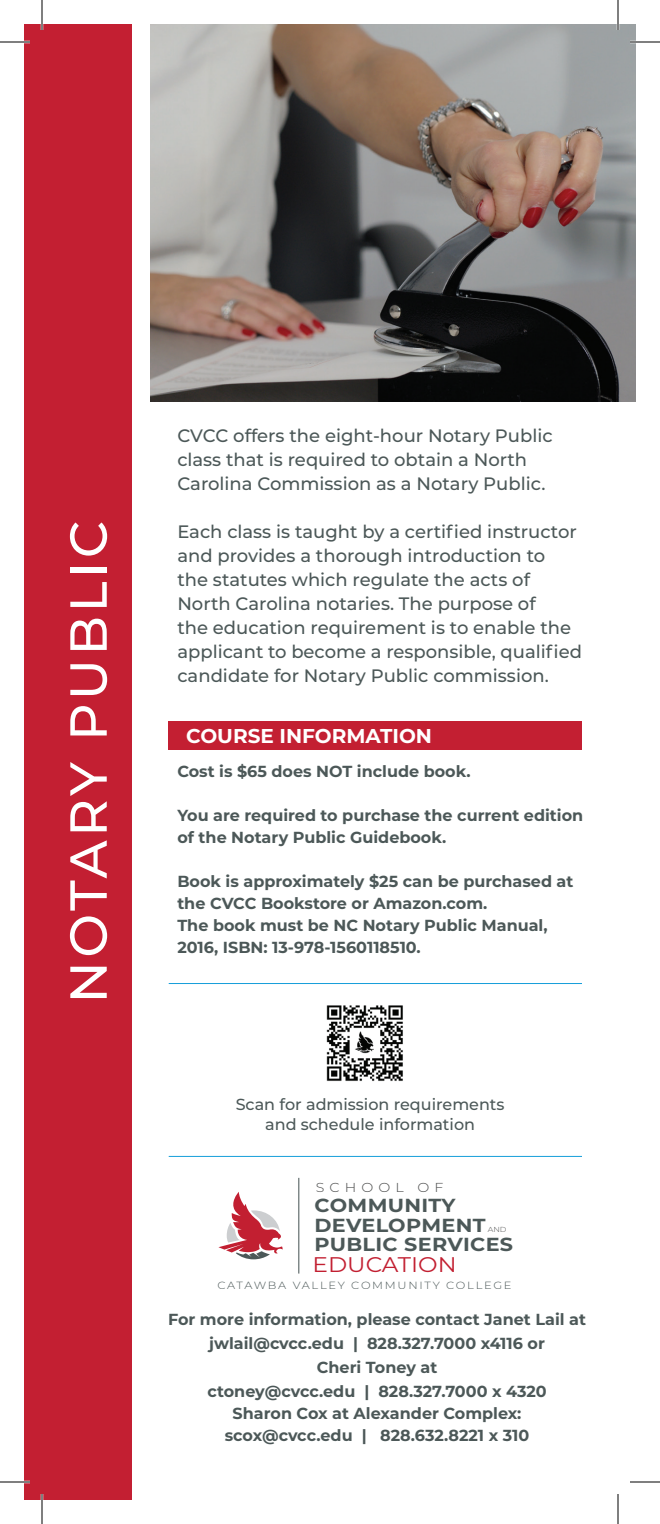
<style>
.page{position:relative;width:660px;height:1524px;background:#fff}
.page>*{position:absolute;margin:0;border:0;box-sizing:border-box;transform-origin:0 0}
.t1{font:500 52px "Montserrat";letter-spacing:.07em;color:#fff}
.t2{font:21.2px "Montserrat";color:#c21f31;scale:1.1 1}
.t3{font:700 20px "Montserrat";color:#fff}
.t4{font:700 18.8px/19.4px "Montserrat";letter-spacing:.015em;color:#4c5858;scale:1.1 1}
.t5{font:500 18px/24px "Montserrat";color:#4c5858}
.t6{font:700 16px/22px "Montserrat";color:#4c5858;text-align:center}
.t7{font:500 16px/20px "Montserrat";color:#4c5858;text-align:center}
.t8{font:300 13px "Montserrat";letter-spacing:.355em;color:#4a4b4b;scale:1.1 1}
.t9{font:300 10.4px "Montserrat";letter-spacing:.15em;color:#4c5858;scale:1.1 1}
.t10{font:300 7.2px "Montserrat";color:#4a4b4b;scale:1.1 1}
</style>
<div class="page">
<div style="left:24px;top:24px;width:108px;height:1476px;background:#c31f32"></div>
<img style="left:150px;top:24px;width:486px;height:378px">
<div style="left:169px;top:722px;width:413px;height:28px;background:#c31f32"></div>
<hr style="left:298px;top:1178px;width:1px;height:96px;background:#4c5858">
<svg style="left:218px;top:1192px;width:65px;height:67px"></svg>
<hr style="left:169px;top:1156px;width:413px;height:1px;background:#159eda">
<hr style="left:169px;top:983px;width:413px;height:1px;background:#159eda">
<img style="left:326px;top:1005px;width:77px;height:76px">
<hr style="left:0;top:41px;width:30px;height:2px;background:#fff">
<hr style="left:630px;top:41px;width:30px;height:2px;background:#fff">
<hr style="left:0;top:1481px;width:30px;height:2px;background:#fff">
<hr style="left:41px;top:0;width:2px;height:30px;background:#fff">
<hr style="left:41px;top:1494px;width:2px;height:30px;background:#fff">
<hr style="left:617px;top:0;width:2px;height:30px;background:#fff">
<hr style="left:0;top:42px;width:30px;height:1px;background:#000">
<hr style="left:630px;top:42px;width:30px;height:1px;background:#000">
<hr style="left:0;top:1482px;width:30px;height:1px;background:#000">
<hr style="left:630px;top:1482px;width:30px;height:1px;background:#000">
<hr style="left:42px;top:0;width:1px;height:30px;background:#000">
<hr style="left:42px;top:1494px;width:1px;height:30px;background:#000">
<hr style="left:618px;top:0;width:1px;height:30px;background:#000">
<hr style="left:618px;top:1494px;width:1px;height:30px;background:#000">
<h1 class="t1" style="left:52px;top:1003px;width:484px;rotate:-90deg">NOTARY PUBLIC</h1>
<p class="t5" style="left:177px;top:423px;width:377px">CVCC offers the eight-hour Notary Public class that is required to obtain a North<br>Carolina Commission as a Notary Public.</p>
<p class="t5" style="left:177px;top:519px;width:406px">Each class is taught by a certified instructor and provides a thorough introduction to<br>the statutes which regulate the acts of North Carolina notaries. The purpose of<br>the education requirement is to enable the applicant to become a responsible, qualified candidate for Notary Public commission.</p>
<p class="t3" style="left:186px;top:722px;width:248px">COURSE INFORMATION</p>
<p class="t6" style="left:177px;top:760px;width:295px">Cost is $65 does NOT include book.</p>
<p class="t6" style="left:177px;top:804px;width:407px;text-align:left">You are required to purchase the current edition of the Notary Public Guidebook.</p>
<p class="t6" style="left:177px;top:870px;width:398px;text-align:left">Book is approximately $25 can be purchased at the CVCC Bookstore or Amazon.com.<br>The book must be NC Notary Public Manual, 2016, ISBN: 13-978-1560118510.</p>
<p class="t7" style="left:236px;top:1094px;width:270px">Scan for admission requirements and schedule information</p>
<p class="t8" style="left:316px;top:1179px;width:117px">SCHOOL OF</p>
<p class="t4" style="left:315px;top:1195px;width:182px">COMMUNITY<br>DEVELOPMENT<br>PUBLIC SERVICES</p>
<p class="t10" style="left:488px;top:1224px;width:19px">AND</p>
<h2 class="t2" style="left:313px;top:1250px;width:132px">EDUCATION</h2>
<p class="t9" style="left:218px;top:1278px;width:269px">CATAWBA VALLEY COMMUNITY COLLEGE</p>
<p class="t6" style="left:168px;top:1307px;width:420px;line-height:24px">For more information, please contact Janet Lail at jwlail@cvcc.edu | 828.327.7000 x4116 or<br>Cheri Toney at<br>ctoney@cvcc.edu | 828.327.7000 x 4320</p>
<p class="t6" style="left:225px;top:1402px;width:306px">Sharon Cox at Alexander Complex: scox@cvcc.edu | 828.632.8221 x 310</p>
</div>
